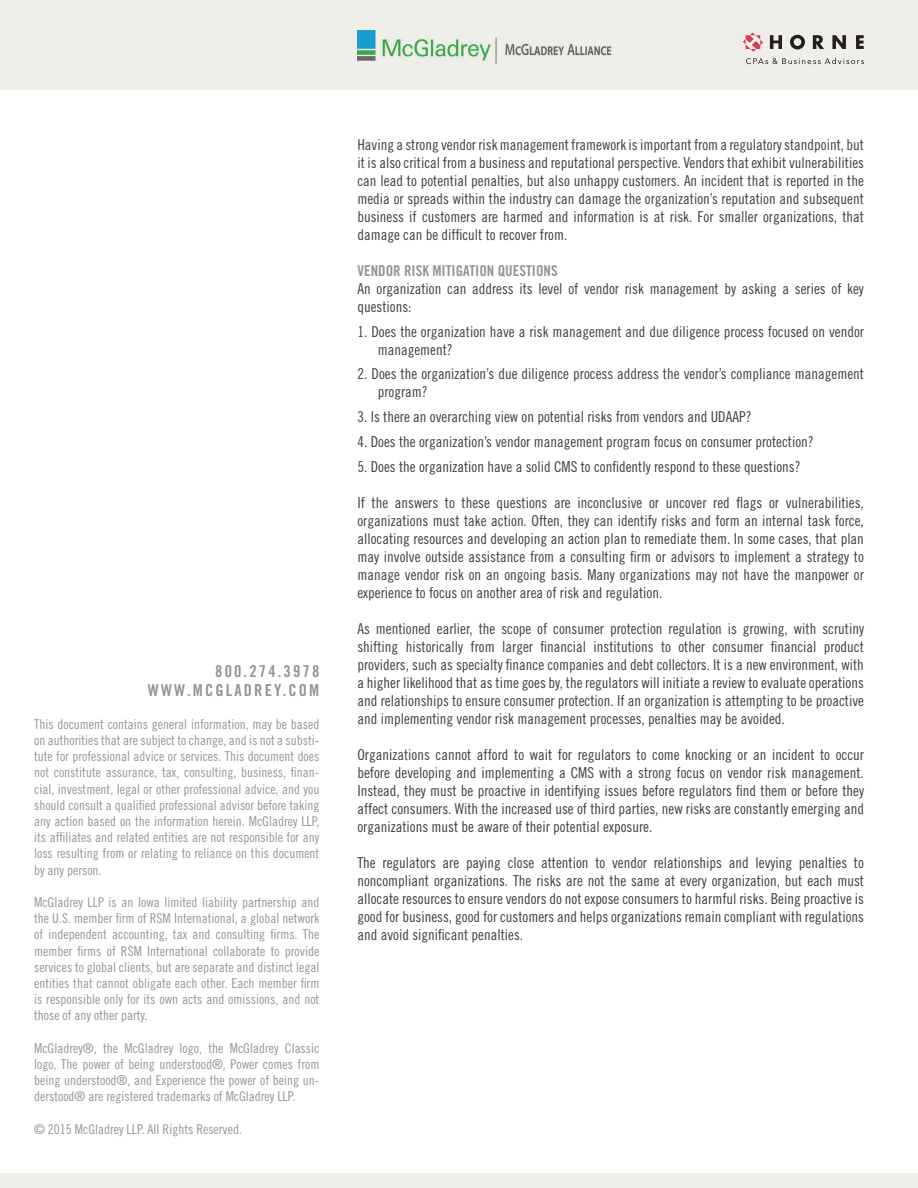
<style>
.page{position:relative;width:918px;height:1188px;background:#fff}
.page>*{position:absolute;margin:0;border:0;box-sizing:border-box;transform-origin:0 0}
.t1{font:16.5px/19.8px "Trade Gothic Bold Cond Twenty";letter-spacing:.13em;color:#939598;text-align:right}
.t2{font:15px/18px "Trade Gothic Cond Eighteen";color:#3e3e3f;text-align:justify}
.t3{font:15px "Trade Gothic Bold Cond Twenty";color:#939598}
.t4{font:13.5px/16.2px "Trade Gothic Cond Eighteen";color:#939598;text-align:justify}
</style>
<div class="page">
<div style="left:0;top:0;width:918px;height:90px;background:#efeee9"></div>
<div style="left:0;top:1174px;width:918px;height:14px;background:#efeee9"></div>
<svg style="left:743px;top:32px;width:20px;height:20px"></svg>
<svg style="left:770px;top:35px;width:94px;height:14px"></svg>
<svg style="left:746px;top:58px;width:118px;height:6px"></svg>
<img style="left:357px;top:30px;width:255px;height:34px">
<p class="t1" style="left:148px;top:661px;width:173px">800.274.3978<br>WWW.MCGLADREY.COM</p>
<p class="t4" style="left:34px;top:716px;width:287px">This document contains general information, may be based on authorities that are subject to change, and is not a substi&shy;tute for professional advice or services. This document does not constitute assurance, tax, consulting, business, finan&shy;cial, investment, legal or other professional advice, and you should consult a qualified professional advisor before taking any action based on the information herein. McGladrey LLP, its affiliates and related entities are not responsible for any loss resulting from or relating to reliance on this document by any person.</p>
<p class="t4" style="left:34px;top:894px;width:287px">McGladrey LLP is an Iowa limited liability partnership and the U.S. member firm of RSM International, a global network of independent accounting, tax and consulting firms. The member firms of RSM International collaborate to provide services to global clients, but are separate and distinct legal entities that cannot obligate each other. Each member firm is responsible only for its own acts and omissions, and not those of any other party.</p>
<p class="t4" style="left:34px;top:1040px;width:287px">McGladrey®, the McGladrey logo, the McGladrey Classic logo, The power of being understood®, Power comes from being understood®, and Experience the power of being un&shy;derstood® are registered trademarks of McGladrey LLP.</p>
<p class="t4" style="left:34px;top:1121px;width:209px">© 2015 McGladrey LLP. All Rights Reserved.</p>
<p class="t2" style="left:357px;top:135px;width:508px">Having a strong vendor risk management framework is important from a regulatory standpoint, but it is also critical from a business and reputational perspective. Vendors that exhibit vulnerabilities can lead to potential penalties, but also unhappy customers. An incident that is reported in the media or spreads within the industry can damage the organization’s reputation and subsequent business if customers are harmed and information is at risk. For smaller organizations, that damage can be difficult to recover from.</p>
<p class="t3" style="left:357px;top:261px;width:202px">VENDOR RISK MITIGATION QUESTIONS</p>
<p class="t2" style="left:357px;top:279px;width:508px">An organization can address its level of vendor risk management by asking a series of key questions:</p>
<p class="t2" style="left:378px;top:322px;width:488px;text-indent:-20px">1. Does the organization have a risk management and due diligence process focused on vendor management?</p>
<p class="t2" style="left:378px;top:365px;width:488px;text-indent:-20px">2. Does the organization’s due diligence process address the vendor’s compliance management program?</p>
<p class="t2" style="left:357px;top:408px;width:396px">3. Is there an overarching view on potential risks from vendors and UDAAP?</p>
<p class="t2" style="left:357px;top:432px;width:458px">4. Does the organization’s vendor management program focus on consumer protection?</p>
<p class="t2" style="left:357px;top:457px;width:445px">5. Does the organization have a solid CMS to confidently respond to these questions?</p>
<p class="t2" style="left:357px;top:493px;width:508px">If the answers to these questions are inconclusive or uncover red flags or vulnerabilities, organizations must take action. Often, they can identify risks and form an internal task force, allocating resources and developing an action plan to remediate them. In some cases, that plan may involve outside assistance from a consulting firm or advisors to implement a strategy to manage vendor risk on an ongoing basis. Many organizations may not have the manpower or experience to focus on another area of risk and regulation.</p>
<p class="t2" style="left:357px;top:619px;width:508px">As mentioned earlier, the scope of consumer protection regulation is growing, with scrutiny shifting historically from larger financial institutions to other consumer financial product providers, such as specialty finance companies and debt collectors. It is a new environment, with a higher likelihood that as time goes by, the regulators will initiate a review to evaluate operations and relationships to ensure consumer protection. If an organization is attempting to be proactive and implementing vendor risk management processes, penalties may be avoided.</p>
<p class="t2" style="left:357px;top:745px;width:508px">Organizations cannot afford to wait for regulators to come knocking or an incident to occur before developing and implementing a CMS with a strong focus on vendor risk management.<br>Instead, they must be proactive in identifying issues before regulators find them or before they affect consumers. With the increased use of third parties, new risks are constantly emerging and organizations must be aware of their potential exposure.</p>
<p class="t2" style="left:357px;top:853px;width:508px">The regulators are paying close attention to vendor relationships and levying penalties to noncompliant organizations. The risks are not the same at every organization, but each must allocate resources to ensure vendors do not expose consumers to harmful risks. Being proactive is good for business, good for customers and helps organizations remain compliant with regulations and avoid significant penalties.</p>
</div>
